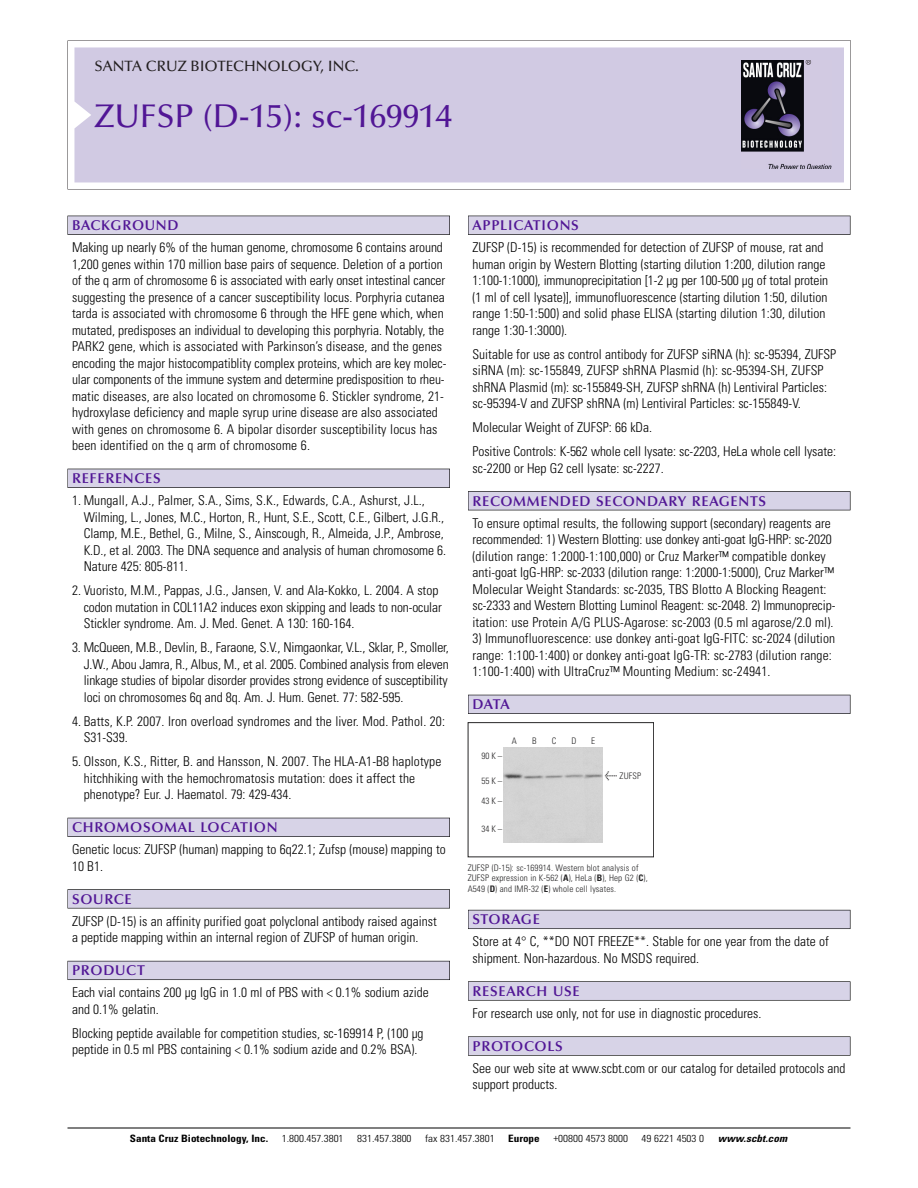
<style>
.page{position:relative;width:918px;height:1188px;background:#fff}
.page>*{position:absolute;margin:0;border:0;box-sizing:border-box;transform-origin:0 0}
.t1{font:500 33px "Optima";color:#511695}
.t2{font:500 15px "Optima";color:#231f20}
.t3{font:600 14.25px "Optima";letter-spacing:.05em;color:#511695}
.t4{font:300 condensed 13.5px/16.5px "Univers";color:#000}
.t5{font:300 condensed 10.2px "Univers";color:#000;scale:1.1 1}
.t6{font:700 condensed 10.2px "Univers";color:#000;scale:1.1 1}
.t7{font:italic 700 condensed 10.2px "Univers";letter-spacing:.005em;color:#000;scale:1.1 1}
.t8{font:9px/10.5px "Univers Condensed Light+LCAVYR";letter-spacing:.015em;color:#272627}
.s1{font-family:"Meta Plus Book Roman+IKIRZM";font-size:10.5px}
.s2{font-family:"Univers Condensed Bold+AGLJCF"}
</style>
<div class="page">
<svg style="left:68px;top:40px;width:783px;height:149px"></svg>
<div style="left:74px;top:47px;width:770px;height:135px;background:#d1cae3"></div>
<img style="left:741px;top:60px;width:90px;height:108px">
<div style="left:68px;top:216px;width:382px;height:19px;background:#525155"></div>
<div style="left:68px;top:216px;width:381px;height:18px;background:#d7d3e7"></div>
<div style="left:68px;top:469px;width:382px;height:19px;background:#515055"></div>
<div style="left:68px;top:469px;width:381px;height:18px;background:#d7d3e7"></div>
<div style="left:68px;top:818px;width:382px;height:19px;background:#525158"></div>
<div style="left:68px;top:818px;width:381px;height:18px;background:#d7d3e7"></div>
<div style="left:68px;top:889px;width:382px;height:19px;background:#575759"></div>
<div style="left:68px;top:890px;width:381px;height:18px;background:#d7d3e7"></div>
<div style="left:68px;top:961px;width:382px;height:19px;background:#5b5a62"></div>
<div style="left:68px;top:961px;width:381px;height:18px;background:#d7d3e7"></div>
<div style="left:468px;top:216px;width:382px;height:19px;background:#525155"></div>
<div style="left:468px;top:216px;width:382px;height:18px;background:#d7d3e7"></div>
<div style="left:468px;top:491px;width:382px;height:19px;background:#525155"></div>
<div style="left:468px;top:492px;width:382px;height:18px;background:#d7d3e7"></div>
<div style="left:468px;top:695px;width:382px;height:19px;background:#525158"></div>
<div style="left:468px;top:695px;width:382px;height:18px;background:#d7d3e7"></div>
<div style="left:468px;top:910px;width:382px;height:19px;background:#5b5a62"></div>
<div style="left:468px;top:910px;width:382px;height:18px;background:#d7d3e7"></div>
<div style="left:468px;top:981px;width:382px;height:20px;background:#666667"></div>
<div style="left:468px;top:982px;width:382px;height:18px;background:#d7d3e7"></div>
<div style="left:468px;top:1036px;width:382px;height:20px;background:#666"></div>
<div style="left:468px;top:1037px;width:382px;height:18px;background:#d7d3e7"></div>
<hr style="left:68px;top:1128px;width:782px;height:1px;background:#000">
<div style="left:468px;top:722px;width:186px;height:135px;border:1px solid #272627"></div>
<div style="left:503px;top:748px;width:100px;height:95px;background:#d3d3d3"></div>
<p class="t2" style="left:94px;top:61px;width:266px">SANTA CRUZ BIOTECHNOLOGY, INC.</p>
<h1 class="t1" style="left:94px;top:103px;width:359px">ZUFSP (D-15): sc-169914</h1>
<p class="t3" style="left:72px;top:219px;width:108px">BACKGROUND</p>
<p class="t4" style="left:72px;top:240px;width:376px">Making up nearly 6% of the human genome, chromosome 6 contains around 1,200 genes within 170 million base pairs of sequence. Deletion of a portion of the q arm of chromosome 6 is associated with early onset intestinal cancer suggesting the presence of a cancer susceptibility locus. Porphyria cutanea tarda is associated with chromosome 6 through the HFE gene which, when mutated, predisposes an individual to developing this porphyria. Notably, the PARK2 gene, which is associated with Parkinson’s disease, and the genes encoding the major histocompatiblity complex proteins, which are key molec&shy;ular components of the immune system and determine predisposition to rheu&shy;matic diseases, are also located on chromosome 6. Stickler syndrome, 21- hydroxylase deficiency and maple syrup urine disease are also associated with genes on chromosome 6. A bipolar disorder susceptibility locus has been identified on the q arm of chromosome 6.</p>
<p class="t3" style="left:72px;top:473px;width:90px">REFERENCES</p>
<p class="t4" style="left:84px;top:493px;width:364px;text-indent:-12px">1. Mungall, A.J., Palmer, S.A., Sims, S.K., Edwards, C.A., Ashurst, J.L., Wilming, L., Jones, M.C., Horton, R., Hunt, S.E., Scott, C.E., Gilbert, J.G.R., Clamp, M.E., Bethel, G., Milne, S., Ainscough, R., Almeida, J.P., Ambrose, K.D., et al. 2003. The DNA sequence and analysis of human chromosome 6.<br>Nature 425: 805-811.</p>
<p class="t4" style="left:84px;top:583px;width:360px;text-indent:-12px">2. Vuoristo, M.M., Pappas, J.G., Jansen, V. and Ala-Kokko, L. 2004. A stop codon mutation in COL11A2 induces exon skipping and leads to non-ocular<br>Stickler syndrome. Am. J. Med. Genet. A 130: 160-164.</p>
<p class="t4" style="left:84px;top:640px;width:367px;text-align:justify;text-indent:-12px">3. McQueen, M.B., Devlin, B., Faraone, S.V., Nimgaonkar, V.L., Sklar, P., Smoller, J.W., Abou Jamra, R., Albus, M., et al. 2005. Combined analysis from eleven linkage studies of bipolar disorder provides strong evidence of susceptibility loci on chromosomes 6q and 8q. Am. J. Hum. Genet. 77: 582-595.</p>
<p class="t4" style="left:84px;top:714px;width:363px;text-indent:-12px">4. Batts, K.P. 2007. Iron overload syndromes and the liver. Mod. Pathol. 20:<br>S31-S39.</p>
<p class="t4" style="left:84px;top:754px;width:359px;text-indent:-12px">5. Olsson, K.S., Ritter, B. and Hansson, N. 2007. The HLA-A1-B8 haplotype hitchhiking with the hemochromatosis mutation: does it affect the phenotype? Eur. J. Haematol. 79: 429-434.</p>
<p class="t3" style="left:72px;top:822px;width:207px">CHROMOSOMAL LOCATION</p>
<p class="t4" style="left:72px;top:842px;width:375px">Genetic locus: ZUFSP (human) mapping to 6q22.1; Zufsp (mouse) mapping to<br>10 B1.</p>
<p class="t3" style="left:72px;top:893px;width:61px">SOURCE</p>
<p class="t4" style="left:72px;top:914px;width:366px">ZUFSP (D-15) is an affinity purified goat polyclonal antibody raised against a peptide mapping within an internal region of ZUFSP of human origin.</p>
<p class="t3" style="left:72px;top:965px;width:74px">PRODUCT</p>
<p class="t4" style="left:72px;top:985px;width:358px">Each vial contains 200 µg IgG in 1.0 ml of PBS with &lt; 0.1% sodium azide and 0.1% gelatin.</p>
<p class="t4" style="left:72px;top:1026px;width:353px">Blocking peptide available for competition studies, sc-169914 P, (100 µg peptide in 0.5 ml PBS containing &lt; 0.1% sodium azide and 0.2% BSA).</p>
<p class="t3" style="left:473px;top:219px;width:108px">APPLICATIONS</p>
<p class="t4" style="left:473px;top:240px;width:357px">ZUFSP (D-15) is recommended for detection of ZUFSP of mouse, rat and human origin by Western Blotting (starting dilution 1:200, dilution range 1:100-1:1000), immunoprecipitation [1-2 µg per 100-500 µg of total protein (1 ml of cell lysate)], immunofluorescence (starting dilution 1:50, dilution range 1:50-1:500) and solid phase ELISA (starting dilution 1:30, dilution range 1:30-1:3000).</p>
<p class="t4" style="left:473px;top:347px;width:365px">Suitable for use as control antibody for ZUFSP siRNA (h): sc-95394, ZUFSP siRNA (m): sc-155849, ZUFSP shRNA Plasmid (h): sc-95394-SH, ZUFSP shRNA Plasmid (m): sc-155849-SH, ZUFSP shRNA (h) Lentiviral Particles: sc-95394-V and ZUFSP shRNA (m) Lentiviral Particles: sc-155849-V.</p>
<p class="t4" style="left:473px;top:416px;width:365px;line-height:24px">Molecular Weight of ZUFSP: 66 kDa.<br>Positive Controls: K-562 whole cell lysate: sc-2203, HeLa whole cell lysate:</p>
<p class="t4" style="left:473px;top:461px;width:193px">sc-2200 or Hep G2 cell lysate: sc-2227.</p>
<p class="t3" style="left:473px;top:495px;width:295px">RECOMMENDED SECONDARY REAGENTS</p>
<p class="t4" style="left:473px;top:516px;width:364px">To ensure optimal results, the following support (secondary) reagents are recommended: 1) Western Blotting: use donkey anti-goat IgG-HRP: sc-2020 (dilution range: 1:2000-1:100,000) or Cruz Marker™ compatible donkey anti-goat IgG-HRP: sc-2033 (dilution range: 1:2000-1:5000), Cruz Marker™ Molecular Weight Standards: sc-2035, TBS Blotto A Blocking Reagent: sc-2333 and Western Blotting Luminol Reagent: sc-2048. 2) Immunoprecip&shy;itation: use Protein A/G PLUS-Agarose: sc-2003 (0.5 ml agarose/2.0 ml).</p>
<p class="t4" style="left:473px;top:631px;width:364px">3) Immunofluorescence: use donkey anti-goat IgG-FITC: sc-2024 (dilution range: 1:100-1:400) or donkey anti-goat IgG-TR: sc-2783 (dilution range:<br>1:100-1:400) with UltraCruz™ Mounting Medium: sc-24941.</p>
<p class="t3" style="left:473px;top:699px;width:39px">DATA</p>
<p class="t8" style="left:481px;top:752px;width:22px">90K–</p>
<p class="t8" style="left:481px;top:776px;width:22px">55K–</p>
<p class="t8" style="left:481px;top:796px;width:22px">43K–</p>
<p class="t8" style="left:481px;top:824px;width:22px">34K–</p>
<p class="t8" style="left:512px;top:737px;width:7px">A</p>
<p class="t8" style="left:532px;top:737px;width:6px">B</p>
<p class="t8" style="left:552px;top:737px;width:6px">C</p>
<p class="t8" style="left:571px;top:737px;width:7px">D</p>
<p class="t8" style="left:591px;top:737px;width:5px">E</p>
<p class="t8" style="left:605px;top:771px;width:38px"><span class="s1">&lt;</span> ZUFSP</p>
<p class="t8" style="left:468px;top:863px;width:182px">ZUFSP (D-15): sc-169914. Western blot analysis of<br>ZUFSP expression in K-562 (<span class="s2">A</span>), HeLa (<span class="s2">B</span>), Hep G2 (<span class="s2">C</span>),<br>A549 (<span class="s2">D</span>) and IMR-32 (<span class="s2">E</span>) whole cell lysates.</p>
<p class="t3" style="left:473px;top:914px;width:69px">STORAGE</p>
<p class="t4" style="left:473px;top:934px;width:358px">Store at 4° C, **DO NOT FREEZE**. Stable for one year from the date of shipment. Non-hazardous. No MSDS required.</p>
<p class="t3" style="left:473px;top:985px;width:109px">RESEARCH USE</p>
<p class="t4" style="left:473px;top:1006px;width:290px">For research use only, not for use in diagnostic procedures.</p>
<p class="t3" style="left:473px;top:1040px;width:92px">PROTOCOLS</p>
<p class="t4" style="left:473px;top:1061px;width:375px">See our web site at www.scbt.com or our catalog for detailed protocols and support products.</p>
<p class="t6" style="left:130px;top:1135px;width:127px">Santa Cruz Biotechnology, Inc.</p>
<p class="t5" style="left:282px;top:1135px;width:58px">1.800.457.3801</p>
<p class="t5" style="left:357px;top:1135px;width:51px">831.457.3800</p>
<p class="t5" style="left:425px;top:1135px;width:65px">fax 831.457.3801</p>
<p class="t6" style="left:508px;top:1135px;width:30px">Europe</p>
<p class="t5" style="left:553px;top:1135px;width:69px">+00800 4573 8000</p>
<p class="t5" style="left:642px;top:1135px;width:58px">49 6221 4503 0</p>
<p class="t7" style="left:718px;top:1135px;width:64px">www.scbt.com</p>
</div>
